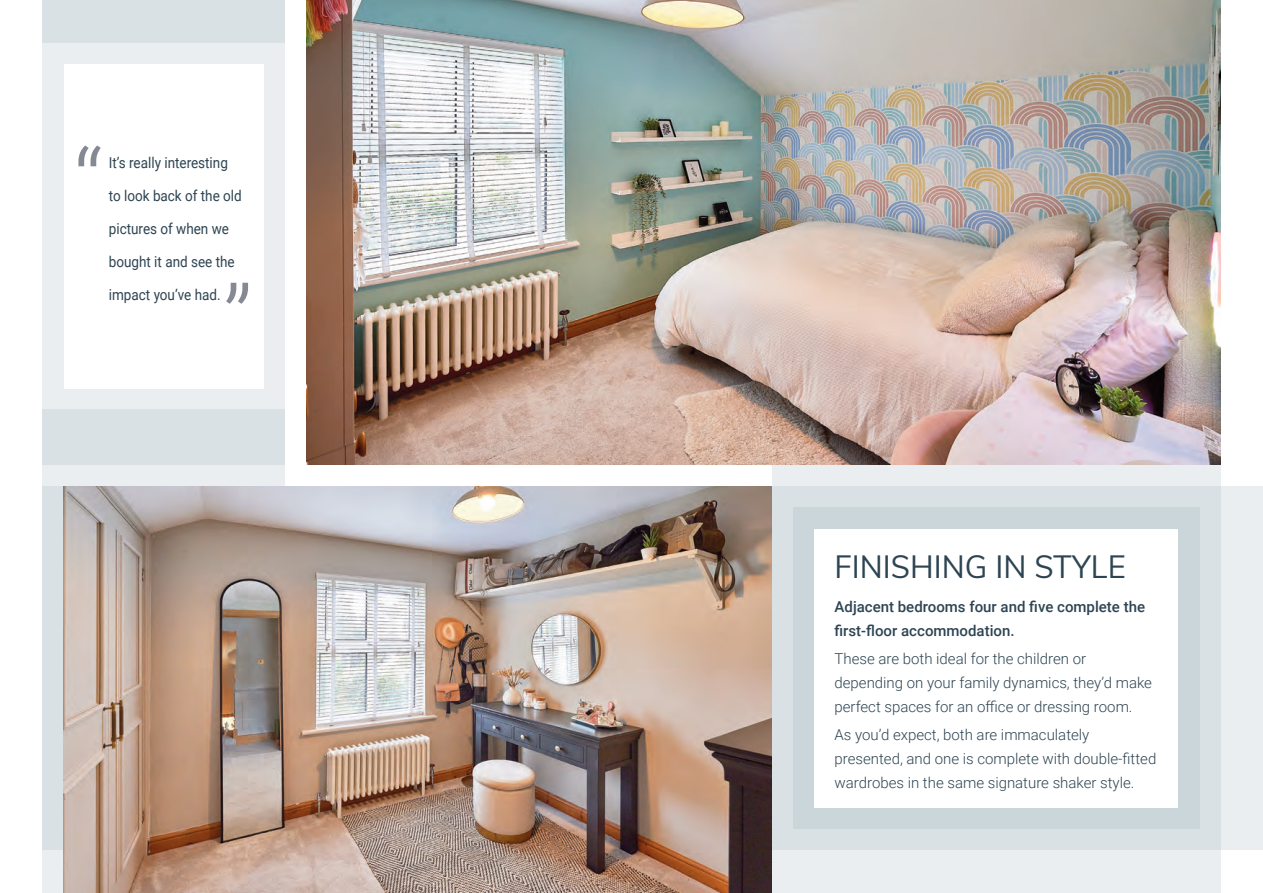
<style>
.page{position:relative;width:1263px;height:893px;background:#fff}
.page>*{position:absolute;margin:0;border:0;box-sizing:border-box;transform-origin:0 0}
.t1{font:300 98.55px "Roboto";color:#848993}
.t2{font:31.5px "Muli";color:#2d4452}
.t3{font:300 15px/24px "Roboto";color:#2d4452}
.t4{font:15px "Roboto";color:#2d4452;scale:.9 1}
.t5{font:500 15px/24px "Roboto";color:#2d4452}
</style>
<div class="page">
<div style="left:43px;top:0;width:242px;height:893px;background:#eaeef0"></div>
<div style="left:43px;top:0;width:242px;height:43px;background:#d9e1e4"></div>
<div style="left:43px;top:410px;width:242px;height:55px;background:#d9e1e4"></div>
<div style="left:64px;top:64px;width:200px;height:324px;background:#fff"></div>
<div style="left:772px;top:423px;width:448px;height:470px;background:#eaeef0"></div>
<div style="left:43px;top:486px;width:1220px;height:364px;background:linear-gradient(to bottom,#dee4e6,#dfe5e7)"></div>
<div style="left:793px;top:507px;width:406px;height:322px;background:#cbd6da"></div>
<div style="left:814px;top:529px;width:364px;height:279px;background:#fff"></div>
<img style="left:306px;top:0;width:914px;height:465px">
<img style="left:64px;top:486px;width:708px;height:407px">
<p class="t1" style="left:74px;top:116px;width:31px">“</p>
<p class="t4" style="left:109px;top:152px;width:134px">It’s really interesting</p>
<p class="t4" style="left:109px;top:185px;width:149px">to look back of the old</p>
<p class="t4" style="left:109px;top:218px;width:135px">pictures of when we</p>
<p class="t4" style="left:109px;top:251px;width:141px">bought it and see the</p>
<p class="t4" style="left:109px;top:284px;width:126px">impact you’ve had.</p>
<p class="t1" style="left:223px;top:253px;width:31px">”</p>
<p class="t2" style="left:834px;top:544px;width:293px">FINISHING IN STYLE</p>
<p class="t5" style="left:834px;top:594px;width:312px">Adjacent bedrooms four and five complete the first-floor accommodation.</p>
<p class="t3" style="left:834px;top:646px;width:319px">These are both ideal for the children or depending on your family dynamics, they’d make perfect spaces for an office or dressing room.</p>
<p class="t3" style="left:834px;top:722px;width:323px">As you’d expect, both are immaculately presented, and one is complete with double-fitted wardrobes in the same signature shaker style.</p>
</div>
